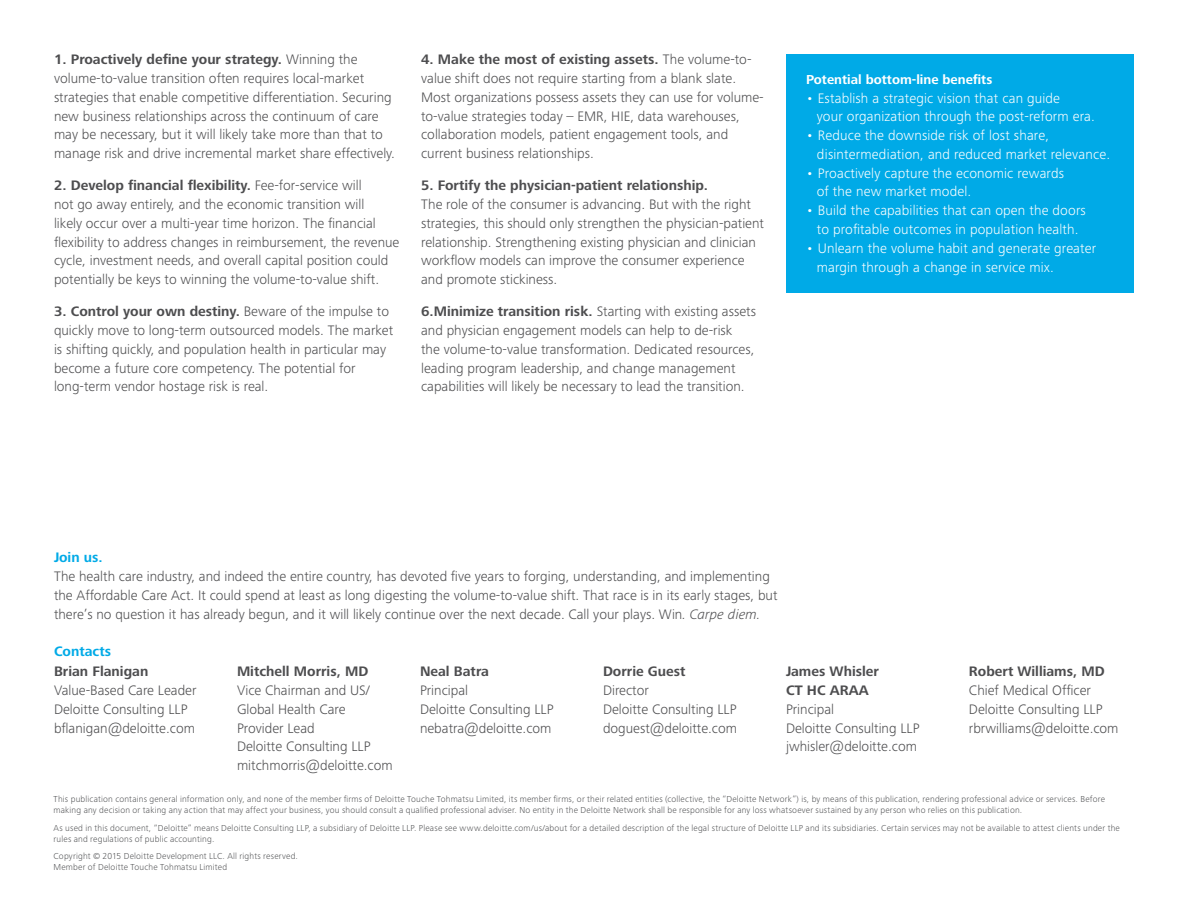
<style>
.page{position:relative;width:1188px;height:918px;background:#fff}
.page>*{position:absolute;margin:0;border:0;box-sizing:border-box;transform-origin:0 0}
.t1{font:300 14.25px/18.8px "Frutiger Next Pro";color:#4d4d4f}
.t2{font:300 14.25px/18.8px "Frutiger Next Pro";letter-spacing:.01em;color:#fff}
.t3{font:700 14.25px/18.8px "Frutiger Next Pro";color:#4d4d4f}
.t4{font:700 14.25px "Frutiger Next Pro";color:#00aae7}
.t5{font:700 13.5px "Frutiger Next Pro";color:#fff}
.t6{font:300 9px/10.8px "Frutiger Next Pro";letter-spacing:.02em;color:#58595b}
.s1{font-weight:700}
.s2{font-style:italic}
</style>
<div class="page">
<div style="left:786px;top:54px;width:348px;height:238px;background:#00aae7"></div>
<p class="t1" style="left:54px;top:50px;width:342px"><span class="s1">1. Proactively define your strategy.</span> Winning the volume-to-value transition often requires local-market strategies that enable competitive differentiation. Securing new business relationships across the continuum of care may be necessary, but it will likely take more than that to manage risk and drive incremental market share effectively.</p>
<p class="t1" style="left:54px;top:176px;width:347px"><span class="s1">2. Develop financial flexibility.</span> Fee-for-service will<br>not go away entirely, and the economic transition will<br>likely occur over a multi-year time horizon. The financial flexibility to address changes in reimbursement, the revenue cycle, investment needs, and overall capital position could potentially be keys to winning the volume-to-value shift.</p>
<p class="t1" style="left:54px;top:302px;width:341px"><span class="s1">3. Control your own destiny.</span> Beware of the impulse to quickly move to long-term outsourced models. The market is shifting quickly, and population health in particular may become a future core competency. The potential for long-term vendor hostage risk is real.</p>
<p class="t1" style="left:421px;top:50px;width:344px"><span class="s1">4. Make the most of existing assets.</span> The volume-to&shy;value shift does not require starting from a blank slate.<br>Most organizations possess assets they can use for volume&shy;to-value strategies today – EMR, HIE, data warehouses, collaboration models, patient engagement tools, and current business relationships.</p>
<p class="t3" style="left:421px;top:176px;width:289px">5. Fortify the physician-patient relationship.</p>
<p class="t1" style="left:421px;top:195px;width:344px">The role of the consumer is advancing. But with the right strategies, this should only strengthen the physician-patient relationship. Strengthening existing physician and clinician workflow models can improve the consumer experience and promote stickiness.</p>
<p class="t1" style="left:421px;top:302px;width:336px"><span class="s1">6.Minimize transition risk.</span> Starting with existing assets and physician engagement models can help to de-risk<br>the volume-to-value transformation. Dedicated resources, leading program leadership, and change management capabilities will likely be necessary to lead the transition.</p>
<p class="t5" style="left:806px;top:72px;width:188px">Potential bottom-line benefits</p>
<p class="t2" style="left:817px;top:89px;width:280px;text-indent:-11px">• Establish a strategic vision that can guide<br>your organization through the post-reform era.</p>
<p class="t2" style="left:817px;top:126px;width:295px;text-indent:-11px">• Reduce the downside risk of lost share, disintermediation, and reduced market relevance.</p>
<p class="t2" style="left:817px;top:164px;width:249px;text-indent:-11px">• Proactively capture the economic rewards of the new market model.</p>
<p class="t2" style="left:806px;top:201px;width:281px;text-align:center">• Build the capabilities that can open the doors to profitable outcomes in population health.</p>
<p class="t2" style="left:817px;top:239px;width:281px;text-indent:-11px">• Unlearn the volume habit and generate greater margin through a change in service mix.</p>
<p class="t4" style="left:54px;top:549px;width:50px">Join us.</p>
<p class="t1" style="left:54px;top:567px;width:725px">The health care industry, and indeed the entire country, has devoted five years to forging, understanding, and implementing the Affordable Care Act. It could spend at least as long digesting the volume-to-value shift. That race is in its early stages, but there’s no question it has already begun, and it will likely continue over the next decade. Call your plays. Win<span class="s2">. Carpe diem.</span></p>
<p class="t4" style="left:54px;top:643px;width:59px">Contacts</p>
<p class="t3" style="left:54px;top:662px;width:96px">Brian Flanigan</p>
<p class="t1" style="left:54px;top:681px;width:144px">Value-Based Care Leader<br>Deloitte Consulting LLP bflanigan@deloitte.com</p>
<p class="t3" style="left:237px;top:662px;width:133px">Mitchell Morris, MD</p>
<p class="t1" style="left:237px;top:681px;width:157px">Vice Chairman and US/<br>Global Health Care<br>Provider Lead<br>Deloitte Consulting LLP mitchmorris@deloitte.com</p>
<p class="t3" style="left:420px;top:662px;width:70px">Neal Batra</p>
<p class="t1" style="left:420px;top:681px;width:135px">Principal<br>Deloitte Consulting LLP nebatra@deloitte.com</p>
<p class="t3" style="left:603px;top:662px;width:84px">Dorrie Guest</p>
<p class="t1" style="left:603px;top:681px;width:136px">Director<br>Deloitte Consulting LLP doguest@deloitte.com</p>
<p class="t3" style="left:786px;top:662px;width:95px">James Whisler<br>CT HC ARAA</p>
<p class="t1" style="left:786px;top:700px;width:135px">Principal<br>Deloitte Consulting LLP jwhisler@deloitte.com</p>
<p class="t3" style="left:969px;top:662px;width:137px">Robert Williams, MD</p>
<p class="t1" style="left:969px;top:681px;width:151px">Chief Medical Officer<br>Deloitte Consulting LLP rbrwilliams@deloitte.com</p>
<p class="t6" style="left:54px;top:794px;width:1053px">This publication contains general information only, and none of the member firms of Deloitte Touche Tohmatsu Limited, its member firms, or their related entities (collective, the “Deloitte Network”) is, by means of this publication, rendering professional advice or services. Before making any decision or taking any action that may affect your business, you should consult a qualified professional adviser. No entity in the Deloitte Network shall be responsible for any loss whatsoever sustained by any person who relies on this publication.</p>
<p class="t6" style="left:54px;top:822px;width:1068px">As used in this document, “Deloitte” means Deloitte Consulting LLP, a subsidiary of Deloitte LLP. Please see www.deloitte.com/us/about for a detailed description of the legal structure of Deloitte LLP and its subsidiaries. Certain services may not be available to attest clients under the rules and regulations of public accounting.</p>
<p class="t6" style="left:54px;top:851px;width:246px">Copyright © 2015 Deloitte Development LLC. All rights reserved.<br>Member of Deloitte Touche Tohmatsu Limited</p>
</div>
